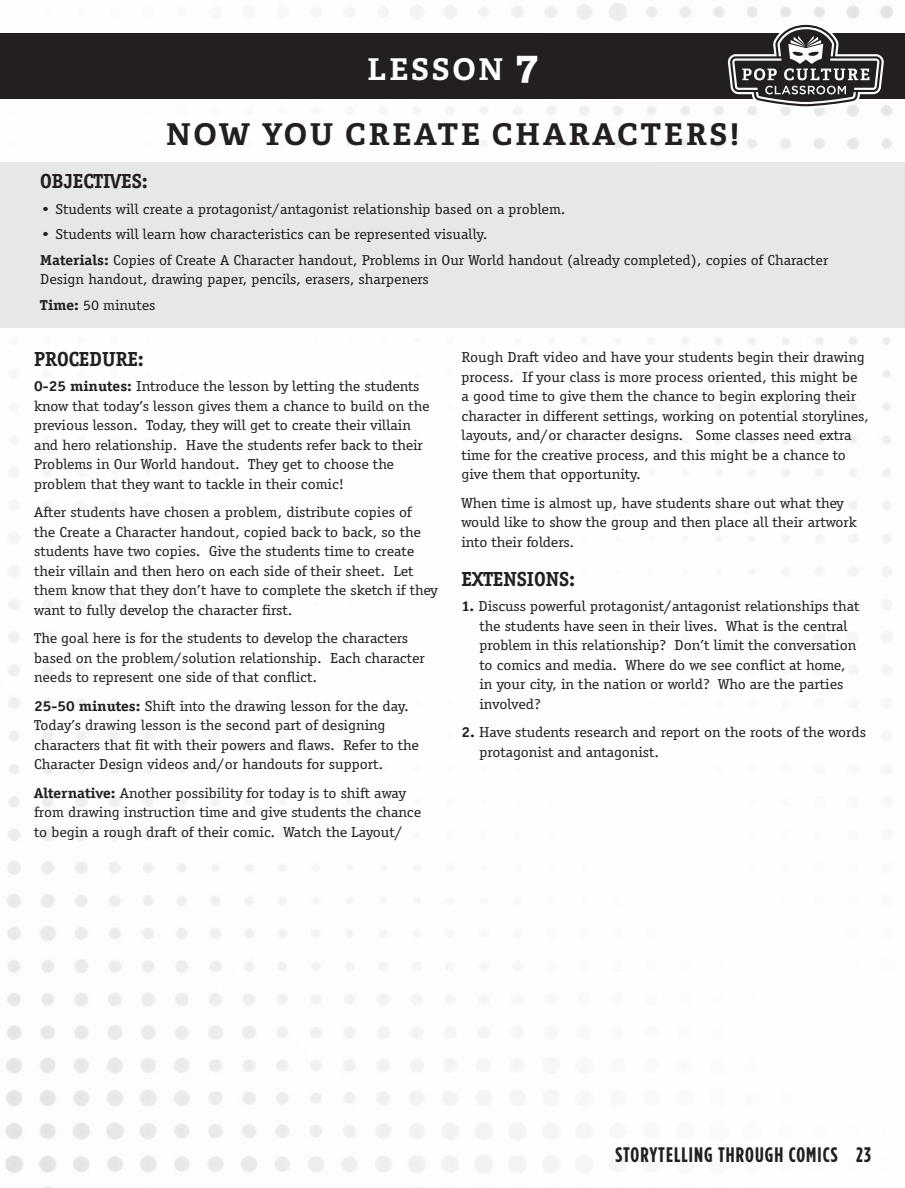
<style>
.page{position:relative;width:905px;height:1188px;background:#fff}
.page>*{position:absolute;margin:0;border:0;box-sizing:border-box;transform-origin:0 0}
.t1{font:700 30px/64.1px "Adelle Basic";letter-spacing:.1em;color:#231f20;text-align:center}
.t2{font:700 21px "Gotham Condensed";letter-spacing:.05em;color:#231f20}
.t3{font:700 21px "Officina Serif";color:#231f20}
.t4{font:700 21px "Officina Serif";letter-spacing:.08em;color:#231f20}
.t5{font:14.85px/19.5px "Officina Serif";color:#231f20;scale:1.11 1}
.s1{color:#fff}
.s2{font-size:42px;color:#fff}
.s3{font-weight:700}
</style>
<div class="page">
<img style="left:0;top:3px;width:904px;height:1185px">
<div style="left:0;top:33px;width:904px;height:65px;background:#231f20"></div>
<svg style="left:728px;top:23px;width:155px;height:85px"></svg>
<div style="left:0;top:162px;width:904px;height:165px;background:#e6e7e9"></div>
<h1 class="t1" style="left:166px;top:38px;width:574px"><span class="s1">LESSON</span> <span class="s2">7<br></span>NOW YOU CREATE CHARACTERS!</h1>
<h2 class="t3" style="left:40px;top:169px;width:109px">Objectives:</h2>
<p class="t5" style="left:40px;top:199px;width:475px">• Students will create a protagonist/antagonist relationship based on a problem.</p>
<p class="t5" style="left:40px;top:222px;width:711px;line-height:25.5px">• Students will learn how characteristics can be represented visually.<br><span class="s3">Materials:</span> Copies of Create A Character handout, Problems in Our World handout (already completed), copies of Character</p>
<p class="t5" style="left:40px;top:267px;width:351px;line-height:25.5px">Design handout, drawing paper, pencils, erasers, sharpeners<br><span class="s3">Time:</span> 50 minutes</p>
<h2 class="t4" style="left:34px;top:346px;width:111px">Procedure:</h2>
<p class="t5" style="left:34px;top:377px;width:358px"><span class="s3">0-25 minutes:</span> Introduce the lesson by letting the students know that today’s lesson gives them a chance to build on the previous lesson. Today, they will get to create their villain and hero relationship. Have the students refer back to their Problems in Our World handout. They get to choose the problem that they want to tackle in their comic!</p>
<p class="t5" style="left:34px;top:503px;width:365px">After students have chosen a problem, distribute copies of<br>the Create a Character handout, copied back to back, so the students have two copies. Give the students time to create their villain and then hero on each side of their sheet. Let them know that they don’t have to complete the sketch if they want to fully develop the character first.</p>
<p class="t5" style="left:34px;top:629px;width:353px">The goal here is for the students to develop the characters based on the problem/solution relationship. Each character needs to represent one side of that conflict.</p>
<p class="t5" style="left:34px;top:696px;width:348px"><span class="s3">25-50 minutes:</span> Shift into the drawing lesson for the day.<br>Today’s drawing lesson is the second part of designing characters that fit with their powers and flaws. Refer to the Character Design videos and/or handouts for support.</p>
<p class="t5" style="left:34px;top:783px;width:350px"><span class="s3">Alternative:</span> Another possibility for today is to shift away from drawing instruction time and give students the chance to begin a rough draft of their comic. Watch the Layout/</p>
<p class="t5" style="left:461px;top:348px;width:368px">Rough Draft video and have your students begin their drawing process. If your class is more process oriented, this might be<br>a good time to give them the chance to begin exploring their character in different settings, working on potential storylines, layouts, and/or character designs. Some classes need extra time for the creative process, and this might be a chance to give them that opportunity.</p>
<p class="t5" style="left:461px;top:493px;width:358px">When time is almost up, have students share out what they would like to show the group and then place all their artwork into their folders.</p>
<h2 class="t3" style="left:461px;top:566px;width:115px">Extensions:</h2>
<p class="t5" style="left:479px;top:597px;width:344px;text-indent:-18px"><span class="s3">1.</span> Discuss powerful protagonist/antagonist relationships that the students have seen in their lives. What is the central problem in this relationship? Don’t limit the conversation to comics and media. Where do we see conflict at home, in your city, in the nation or world? Who are the parties involved?</p>
<p class="t5" style="left:479px;top:723px;width:349px;text-indent:-18px"><span class="s3">2.</span> Have students research and report on the roots of the words protagonist and antagonist.</p>
<h2 class="t2" style="left:615px;top:1143px;width:257px">STORYTELLING THROUGH COMICS 23</h2>
</div>
